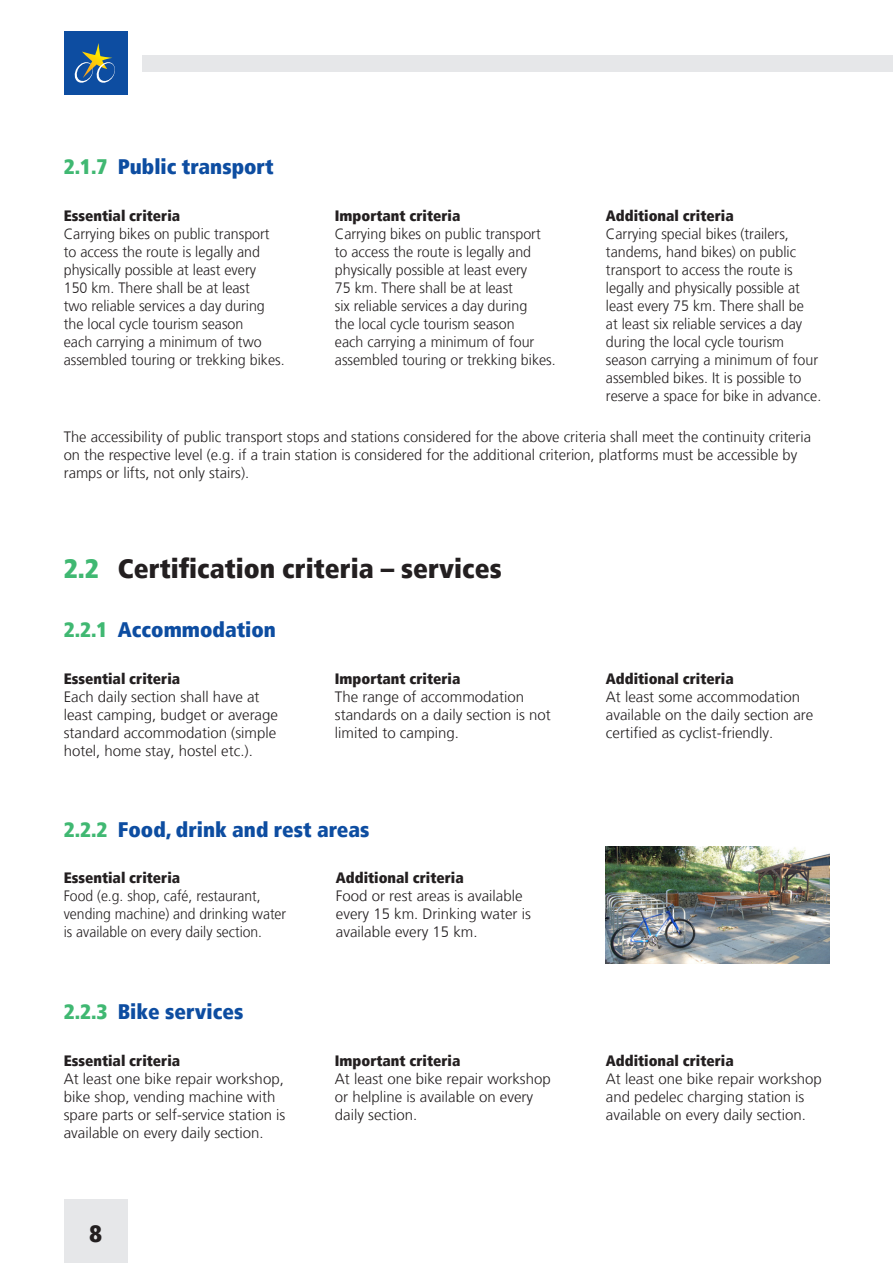
<style>
.page{position:relative;width:893px;height:1263px;background:#fff}
.page>*{position:absolute;margin:0;border:0;box-sizing:border-box;transform-origin:0 0}
.t1{font:900 condensed 27px "Frutiger LT";color:#231f20}
.t2{font:900 condensed 24px "Frutiger LT";color:#231f20}
.t3{font:900 condensed 21px "Frutiger LT";color:#0d4da1}
.t4{font:300 15px/18px "Frutiger LT";color:#231f20}
.t5{font:300 15px/18px "Frutiger LT";color:#231f20;scale:.95 1}
.t6{font:900 condensed 15px "Frutiger LT";color:#231f20}
.t7{font:300 15px/18px "Frutiger LT";color:#231f20;scale:.93 1}
.s1{color:#40b872}
</style>
<div class="page">
<img style="left:606px;top:846px;width:223px;height:117px">
<div style="left:64px;top:32px;width:64px;height:63px;background:#0d4da1"></div>
<svg style="left:74px;top:43px;width:41px;height:40px"></svg>
<div style="left:64px;top:1200px;width:64px;height:63px;background:#e6e7e9"></div>
<div style="left:142px;top:56px;width:751px;height:16px;background:#e6e7e9"></div>
<p class="t3" style="left:64px;top:154px;width:211px"><span class="s1">2.1.7</span> Public transport</p>
<p class="t6" style="left:64px;top:206px;width:118px">Essential criteria</p>
<p class="t5" style="left:64px;top:225px;width:234px">Carrying bikes on public transport to access the route is legally and physically possible at least every<br>150 km. There shall be at least<br>two reliable services a day during the local cycle tourism season<br>each carrying a minimum of two assembled touring or trekking bikes.</p>
<p class="t6" style="left:335px;top:206px;width:127px">Important criteria</p>
<p class="t5" style="left:335px;top:225px;width:234px">Carrying bikes on public transport to access the route is legally and physically possible at least every<br>75 km. There shall be at least<br>six reliable services a day during<br>the local cycle tourism season<br>each carrying a minimum of four assembled touring or trekking bikes.</p>
<p class="t6" style="left:606px;top:206px;width:129px">Additional criteria</p>
<p class="t5" style="left:606px;top:225px;width:228px">Carrying special bikes (trailers, tandems, hand bikes) on public transport to access the route is legally and physically possible at least every 75 km. There shall be<br>at least six reliable services a day during the local cycle tourism season carrying a minimum of four assembled bikes. It is possible to reserve a space for bike in advance.</p>
<p class="t4" style="left:64px;top:428px;width:749px">The accessibility of public transport stops and stations considered for the above criteria shall meet the continuity criteria on the respective level (e.g. if a train station is considered for the additional criterion, platforms must be accessible by ramps or lifts, not only stairs).</p>
<p class="t1" style="left:64px;top:552px;width:439px"><span class="s1">2.2</span> Certification criteria – services</p>
<p class="t3" style="left:64px;top:617px;width:214px"><span class="s1">2.2.1</span> Accommodation</p>
<p class="t6" style="left:64px;top:669px;width:118px">Essential criteria</p>
<p class="t4" style="left:64px;top:688px;width:216px">Each daily section shall have at least camping, budget or average standard accommodation (simple hotel, home stay, hostel etc.).</p>
<p class="t6" style="left:335px;top:669px;width:127px">Important criteria</p>
<p class="t4" style="left:335px;top:688px;width:217px">The range of accommodation standards on a daily section is not limited to camping.</p>
<p class="t3" style="left:64px;top:816px;width:307px"><span class="s1">2.2.2</span> Food, drink and rest areas</p>
<p class="t6" style="left:64px;top:869px;width:118px">Essential criteria</p>
<p class="t7" style="left:64px;top:887px;width:241px">Food (e.g. shop, café, restaurant, vending machine) and drinking water is available on every daily section.</p>
<p class="t3" style="left:64px;top:999px;width:181px"><span class="s1">2.2.3</span> Bike services</p>
<p class="t6" style="left:64px;top:1051px;width:118px">Essential criteria</p>
<p class="t4" style="left:64px;top:1070px;width:223px">At least one bike repair workshop, bike shop, vending machine with spare parts or self-service station is available on every daily section.</p>
<p class="t2" style="left:89px;top:1219px;width:14px">8</p>
<p class="t6" style="left:336px;top:869px;width:129px">Additional criteria</p>
<p class="t4" style="left:336px;top:887px;width:197px">Food or rest areas is available every 15 km. Drinking water is available every 15 km.</p>
<p class="t6" style="left:335px;top:1051px;width:127px">Important criteria</p>
<p class="t4" style="left:335px;top:1070px;width:217px">At least one bike repair workshop or helpline is available on every daily section.</p>
<p class="t6" style="left:606px;top:669px;width:129px">Additional criteria</p>
<p class="t4" style="left:606px;top:688px;width:209px">At least some accommodation available on the daily section are certified as cyclist-friendly.</p>
<p class="t6" style="left:606px;top:1051px;width:129px">Additional criteria</p>
<p class="t4" style="left:606px;top:1070px;width:217px">At least one bike repair workshop and pedelec charging station is available on every daily section.</p>
</div>
